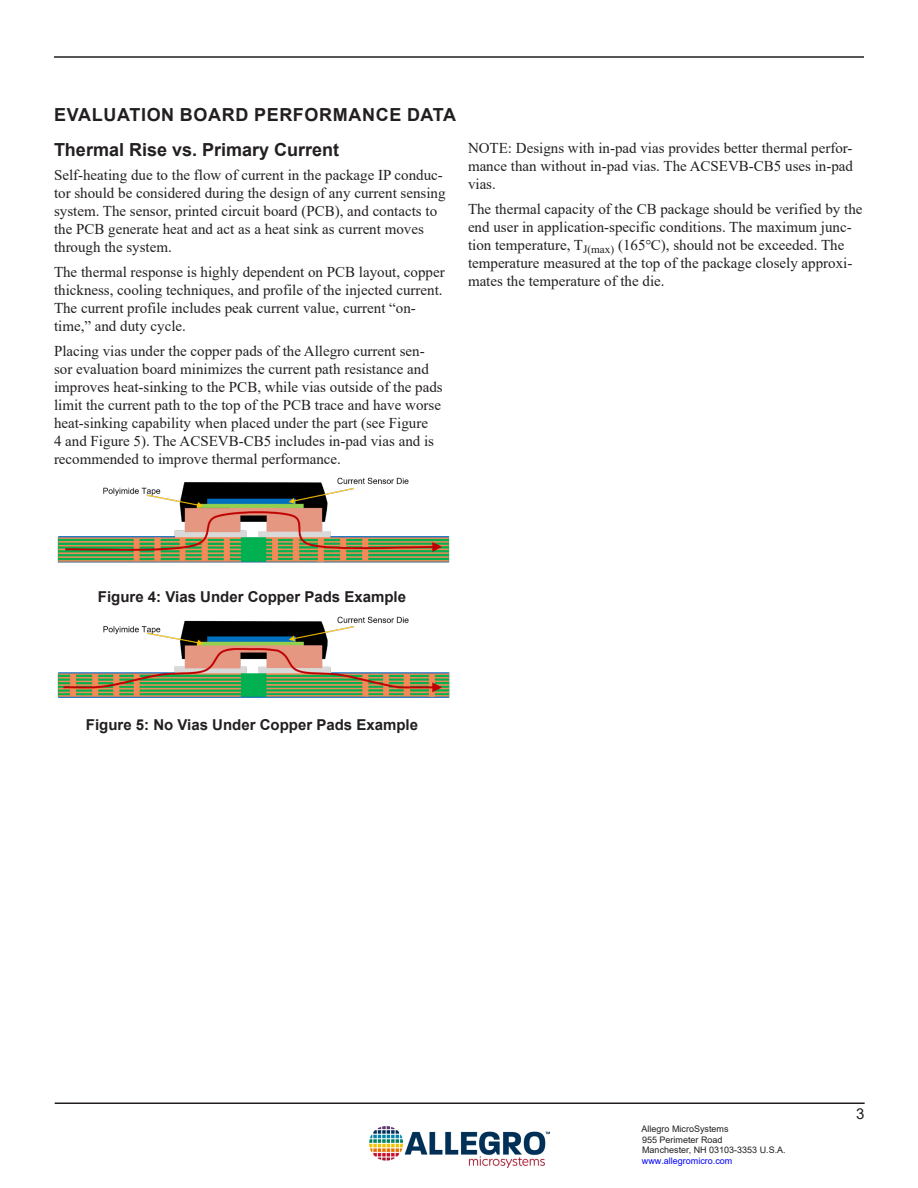
<style>
.page{position:relative;width:918px;height:1188px;background:#fff}
.page>*{position:absolute;margin:0;border:0;box-sizing:border-box;transform-origin:0 0}
.Heading_1{font:700 18px "Arial";letter-spacing:.035em;color:#231f20}
.heading_2{font:700 18px "Arial";color:#231f20}
.Normal_-_Follow_Page{font:15px/18px "Times New Roman";color:#231f20}
.t1{font:700 15px "Arial";color:#231f20}
.t2{font:15px "Arial";color:#231f20}
.t3{font:9px/10.8px "Arial";color:#231f20}
.t4{font:9px "Arial";color:#00f}
</style>
<div class="page">
<hr style="left:55px;top:1102px;width:810px;height:2px;background:#231f20">
<hr style="left:54px;top:56px;width:810px;height:2px;background:#231f20">
<img style="left:370px;top:1126px;width:180px;height:42px">
<img style="left:57px;top:477px;width:393px;height:86px">
<img style="left:57px;top:616px;width:393px;height:82px">
<p class="Heading_1" style="left:54px;top:102px;width:403px">EVALUATION BOARD PERFORMANCE DATA</p>
<p class="heading_2" style="left:54px;top:137px;width:287px">Thermal Rise vs. Primary Current</p>
<p class="Normal_-_Follow_Page" style="left:54px;top:166px;width:393px">Self-heating due to the flow of current in the package IP conduc&shy;tor should be considered during the design of any current sensing system. The sensor, printed circuit board (PCB), and contacts to the PCB generate heat and act as a heat sink as current moves through the system.</p>
<p class="Normal_-_Follow_Page" style="left:54px;top:263px;width:392px">The thermal response is highly dependent on PCB layout, copper thickness, cooling techniques, and profile of the injected current.<br>The current profile includes peak current value, current “on&shy;time,” and duty cycle.</p>
<p class="Normal_-_Follow_Page" style="left:54px;top:341px;width:390px">Placing vias under the copper pads of the Allegro current sen&shy;sor evaluation board minimizes the current path resistance and improves heat-sinking to the PCB, while vias outside of the pads limit the current path to the top of the PCB trace and have worse heat-sinking capability when placed under the part (see Figure<br>4 and Figure 5). The ACSEVB-CB5 includes in-pad vias and is recommended to improve thermal performance.</p>
<p class="Normal_-_Follow_Page" style="left:468px;top:138px;width:387px;text-align:justify">NOTE: Designs with in-pad vias provides better thermal perfor&shy;mance than without in-pad vias. The ACSEVB-CB5 uses in-pad vias.</p>
<p class="Normal_-_Follow_Page" style="left:468px;top:199px;width:396px">The thermal capacity of the CB package should be verified by the end user in application-specific conditions. The maximum junc&shy;tion temperature, T<sub>J(max)</sub> (165℃), should not be exceeded. The temperature measured at the top of the package closely approxi&shy;mates the temperature of the die.</p>
<p class="t1" style="left:98px;top:586px;width:310px">Figure 4: Vias Under Copper Pads Example</p>
<p class="t1" style="left:86px;top:714px;width:334px">Figure 5: No Vias Under Copper Pads Example</p>
<p class="t3" style="left:642px;top:1123px;width:146px">Allegro MicroSystems<br>955 Perimeter Road<br>Manchester, NH 03103-3353 U.S.A.</p>
<p class="t4" style="left:642px;top:1155px;width:92px">www.allegromicro.com</p>
<p class="t2" style="left:856px;top:1103px;width:10px">3</p>
</div>
